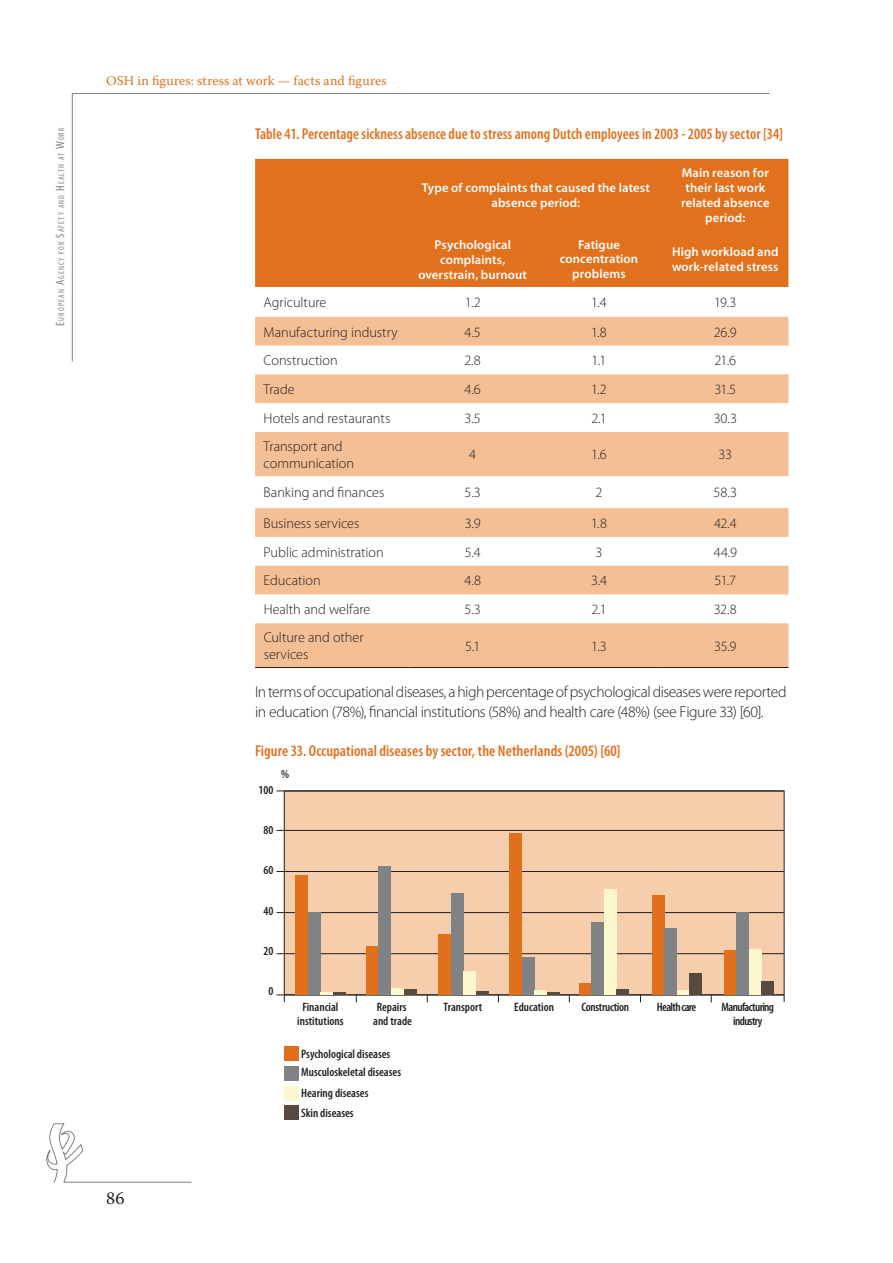
<style>
.page{position:relative;width:893px;height:1263px;background:#fff}
.page>*{position:absolute;margin:0;border:0;box-sizing:border-box;transform-origin:0 0}
.t1{font:18px "Warnock Pro";color:#231f20}
.t2{font:300 15.75px/19.5px "Myriad Pro";letter-spacing:-.025em;color:#231f20}
.t3{font:600 condensed 15.75px "Myriad Pro";letter-spacing:.005em;color:#e2711d}
.t4{font:300 14.25px/16.5px "Myriad Pro";color:#231f20}
.t5{font:13.5px "Warnock Pro";letter-spacing:.015em;color:#e2711d}
.t6{font:600 12.75px/15px "Myriad Pro";letter-spacing:.01em;color:#fff;text-align:center}
.t7{font:600 condensed 12.15px/14.7px "Myriad Pro";color:#231f20}
.t8{font:600 condensed 12.15px/14.7px "Myriad Pro";letter-spacing:-.05em;color:#231f20;text-align:center}
.t9{font:600 condensed 12.15px "Myriad Pro";letter-spacing:-.025em;color:#231f20}
.t10{font:condensed 8.4px "Myriad Pro";letter-spacing:.125em;color:#808285}
.s1{font-size:12px}
</style>
<div class="page">
<hr style="left:64px;top:1182px;width:127px;height:1px;background:#808285">
<svg style="left:46px;top:1123px;width:37px;height:60px"></svg>
<svg style="left:72px;top:93px;width:698px;height:269px"></svg>
<div style="left:255px;top:159px;width:533px;height:128px;background:#e2711d"></div>
<svg style="left:255px;top:287px;width:533px;height:30px"></svg>
<svg style="left:255px;top:317px;width:533px;height:350px;fill:#f4bf95"></svg>
<hr style="left:255px;top:667px;width:155px;height:1px;background:#231f20">
<hr style="left:410px;top:667px;width:126px;height:1px;background:#231f20">
<hr style="left:536px;top:667px;width:126px;height:1px;background:#231f20">
<hr style="left:662px;top:667px;width:126px;height:1px;background:#231f20">
<div style="left:284px;top:791px;width:500px;height:204px;background:#f7ceac"></div>
<hr style="left:276px;top:994px;width:508px;height:1px;background:#231f20">
<hr style="left:276px;top:953px;width:508px;height:1px;background:#231f20">
<hr style="left:276px;top:912px;width:508px;height:1px;background:#231f20">
<hr style="left:276px;top:871px;width:508px;height:1px;background:#231f20">
<hr style="left:276px;top:830px;width:508px;height:1px;background:#231f20">
<hr style="left:276px;top:791px;width:508px;height:1px;background:#231f20">
<div style="left:295px;top:875px;width:13px;height:119px;background:#e1701d"></div>
<div style="left:308px;top:912px;width:13px;height:82px;background:#808285"></div>
<svg style="left:321px;top:992px;width:25px;height:2px"></svg>
<div style="left:366px;top:946px;width:13px;height:48px;background:#e1701d"></div>
<div style="left:379px;top:866px;width:12px;height:128px;background:#808285"></div>
<div style="left:391px;top:987px;width:13px;height:7px;background:#faf8cc"></div>
<div style="left:404px;top:989px;width:12px;height:5px;background:#594a41"></div>
<div style="left:438px;top:934px;width:13px;height:60px;background:#e1701d"></div>
<div style="left:451px;top:893px;width:12px;height:101px;background:#808285"></div>
<div style="left:463px;top:971px;width:13px;height:23px;background:#faf8cc"></div>
<svg style="left:476px;top:991px;width:13px;height:3px"></svg>
<div style="left:509px;top:833px;width:13px;height:161px;background:#e1701d"></div>
<div style="left:522px;top:957px;width:12px;height:37px;background:#808285"></div>
<hr style="left:534px;top:990px;width:13px;height:4px;background:#faf8cc">
<svg style="left:547px;top:992px;width:13px;height:2px"></svg>
<div style="left:652px;top:895px;width:12px;height:99px;background:#e1701d"></div>
<div style="left:664px;top:928px;width:13px;height:66px;background:#808285"></div>
<hr style="left:677px;top:990px;width:12px;height:4px;background:#faf8cc">
<div style="left:689px;top:973px;width:13px;height:21px;background:#594a41"></div>
<div style="left:579px;top:983px;width:12px;height:11px;background:#e1701d"></div>
<div style="left:591px;top:922px;width:13px;height:72px;background:#808285"></div>
<div style="left:604px;top:889px;width:13px;height:105px;background:#faf8cc"></div>
<div style="left:617px;top:989px;width:12px;height:5px;background:#594a41"></div>
<div style="left:724px;top:950px;width:12px;height:44px;background:#e1701d"></div>
<div style="left:736px;top:912px;width:13px;height:82px;background:#808285"></div>
<div style="left:749px;top:948px;width:12px;height:46px;background:#faf8cc"></div>
<div style="left:761px;top:981px;width:13px;height:13px;background:#594a41"></div>
<div style="left:284px;top:1046px;width:15px;height:15px;background:#e1701d"></div>
<div style="left:284px;top:1066px;width:15px;height:14px;background:#808285"></div>
<div style="left:284px;top:1086px;width:15px;height:14px;background:#faf8cc"></div>
<div style="left:284px;top:1105px;width:15px;height:15px;background:#594a41"></div>
<p class="t10" style="left:57px;top:326px;width:200px;rotate:-90deg"><span class="s1">E</span>uropean <span class="s1">A</span>gency for <span class="s1">S</span>afety and <span class="s1">H</span>ealth at <span class="s1">W</span>ork</p>
<p class="t5" style="left:106px;top:73px;width:282px">OSH in figures: stress at work — facts and figures</p>
<p class="t3" style="left:255px;top:126px;width:529px">Table 41. Percentage sickness absence due to stress among Dutch employees in 2003 - 2005 by sector [34]</p>
<p class="t6" style="left:422px;top:180px;width:229px">Type of complaints that caused the latest absence period:</p>
<p class="t6" style="left:681px;top:165px;width:90px">Main reason for their last work related absence period:</p>
<p class="t6" style="left:418px;top:237px;width:110px">Psychological complaints, overstrain, burnout</p>
<p class="t6" style="left:560px;top:237px;width:80px">Fatigue concentration problems</p>
<p class="t6" style="left:672px;top:244px;width:108px;text-align:left">High workload and work-related stress</p>
<p class="t4" style="left:264px;top:294px;width:64px">Agriculture</p>
<p class="t4" style="left:465px;top:294px;width:17px">1.2</p>
<p class="t4" style="left:591px;top:294px;width:17px">1.4</p>
<p class="t4" style="left:714px;top:294px;width:23px">19.3</p>
<p class="t4" style="left:264px;top:324px;width:136px">Manufacturing industry</p>
<p class="t4" style="left:465px;top:324px;width:18px">4.5</p>
<p class="t4" style="left:591px;top:324px;width:17px">1.8</p>
<p class="t4" style="left:714px;top:324px;width:24px">26.9</p>
<p class="t4" style="left:264px;top:353px;width:76px">Construction</p>
<p class="t4" style="left:464px;top:353px;width:18px">2.8</p>
<p class="t4" style="left:592px;top:353px;width:16px">1.1</p>
<p class="t4" style="left:714px;top:353px;width:23px">21.6</p>
<p class="t4" style="left:264px;top:381px;width:33px">Trade</p>
<p class="t4" style="left:465px;top:381px;width:18px">4.6</p>
<p class="t4" style="left:591px;top:381px;width:17px">1.2</p>
<p class="t4" style="left:714px;top:381px;width:23px">31.5</p>
<p class="t4" style="left:264px;top:410px;width:128px">Hotels and restaurants</p>
<p class="t4" style="left:465px;top:410px;width:18px">3.5</p>
<p class="t4" style="left:591px;top:410px;width:17px">2.1</p>
<p class="t4" style="left:714px;top:410px;width:25px">30.3</p>
<p class="t4" style="left:264px;top:438px;width:92px">Transport and communication</p>
<p class="t4" style="left:469px;top:447px;width:8px">4</p>
<p class="t4" style="left:591px;top:447px;width:17px">1.6</p>
<p class="t4" style="left:719px;top:447px;width:15px">33</p>
<p class="t4" style="left:264px;top:485px;width:122px">Banking and finances</p>
<p class="t4" style="left:465px;top:485px;width:18px">5.3</p>
<p class="t4" style="left:596px;top:485px;width:8px">2</p>
<p class="t4" style="left:714px;top:485px;width:25px">58.3</p>
<p class="t4" style="left:264px;top:515px;width:97px">Business services</p>
<p class="t4" style="left:465px;top:515px;width:17px">3.9</p>
<p class="t4" style="left:591px;top:515px;width:17px">1.8</p>
<p class="t4" style="left:714px;top:515px;width:24px">42.4</p>
<p class="t4" style="left:264px;top:544px;width:122px">Public administration</p>
<p class="t4" style="left:465px;top:544px;width:18px">5.4</p>
<p class="t4" style="left:596px;top:544px;width:8px">3</p>
<p class="t4" style="left:714px;top:544px;width:25px">44.9</p>
<p class="t4" style="left:264px;top:573px;width:59px">Education</p>
<p class="t4" style="left:464px;top:573px;width:18px">4.8</p>
<p class="t4" style="left:591px;top:573px;width:18px">3.4</p>
<p class="t4" style="left:715px;top:573px;width:23px">51.7</p>
<p class="t4" style="left:264px;top:601px;width:108px">Health and welfare</p>
<p class="t4" style="left:465px;top:601px;width:18px">5.3</p>
<p class="t4" style="left:591px;top:601px;width:17px">2.1</p>
<p class="t4" style="left:714px;top:601px;width:24px">32.8</p>
<p class="t4" style="left:264px;top:630px;width:101px">Culture and other services</p>
<p class="t4" style="left:465px;top:638px;width:17px">5.1</p>
<p class="t4" style="left:591px;top:638px;width:17px">1.3</p>
<p class="t4" style="left:714px;top:638px;width:24px">35.9</p>
<p class="t2" style="left:255px;top:682px;width:533px">In terms of occupational diseases, a high percentage of psychological diseases were reported in education (78%), financial institutions (58%) and health care (48%) (see Figure 33) [60].</p>
<p class="t3" style="left:255px;top:742px;width:367px">Figure 33. Occupational diseases by sector, the Netherlands (2005) [60]</p>
<p class="t7" style="left:259px;top:783px;width:16px">100</p>
<p class="t7" style="left:281px;top:767px;width:9px">%</p>
<p class="t7" style="left:263px;top:823px;width:11px">80</p>
<p class="t7" style="left:263px;top:863px;width:11px">60</p>
<p class="t7" style="left:263px;top:903px;width:11px">40</p>
<p class="t7" style="left:263px;top:944px;width:11px">20</p>
<p class="t1" style="left:106px;top:1187px;width:20px">86</p>
<p class="t7" style="left:268px;top:984px;width:6px">0</p>
<p class="t7" style="left:297px;top:1000px;width:48px;text-align:center">Financial institutions</p>
<p class="t7" style="left:373px;top:1000px;width:40px">Repairs and trade</p>
<p class="t7" style="left:444px;top:1000px;width:40px">Transport</p>
<p class="t7" style="left:514px;top:1000px;width:41px">Education</p>
<p class="t8" style="left:721px;top:1000px;width:54px">Manufacturing industry</p>
<p class="t9" style="left:582px;top:1000px;width:49px">Construction</p>
<p class="t8" style="left:657px;top:1000px;width:41px">Health care</p>
<p class="t7" style="left:301px;top:1044px;width:101px;line-height:18.8px">Psychological diseases<br>Musculoskeletal diseases</p>
<p class="t7" style="left:301px;top:1083px;width:69px;line-height:19.8px">Hearing diseases<br>Skin diseases</p>
</div>
